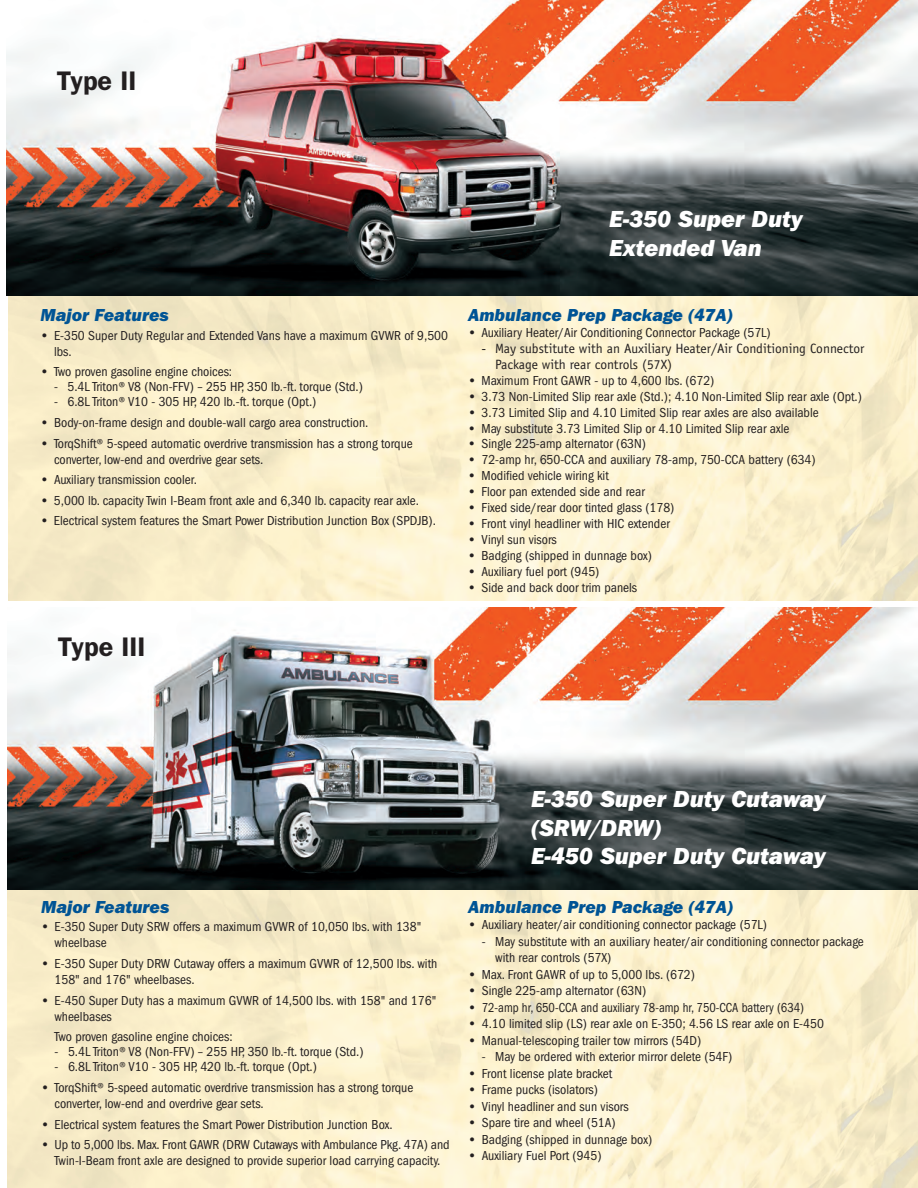
<style>
.page{position:relative;width:918px;height:1188px;background:#fff}
.page>*{position:absolute;margin:0;border:0;box-sizing:border-box;transform-origin:0 0}
.t1{font:600 27px "ITC Franklin Gothic Std";color:#231f20}
.t2{font:24px/28.8px "ITC Franklin Gothic Std Hvy It";color:#fff}
.t3{font:18px "ITC Franklin Gothic Std Hvy It";color:#005495}
.t4{font:condensed 13.5px/16.2px "ITC Franklin Gothic Std";color:#231f20}
.t5{font:13.5px/15.9px "Officina Sans";color:#231f20}
.t6{font:condensed 13.5px "ITC Franklin Gothic Std";color:#231f20;scale:.93 1}
.s1{font-weight:600;font-stretch:normal}
</style>
<div class="page">
<img style="left:8px;top:608px;width:910px;height:282px">
<img style="left:7px;top:0;width:911px;height:296px">
<h1 class="t1" style="left:57px;top:72px;width:81px">Type II</h1>
<h2 class="t2" style="left:609px;top:206px;width:195px">E-350 Super Duty<br>Extended Van</h2>
<h3 class="t3" style="left:40px;top:309px;width:130px">Major Features</h3>
<p class="t4" style="left:54px;top:328px;width:396px;text-indent:-14px"><span class="s1">•</span> E-350 Super Duty Regular and Extended Vans have a maximum GVWR of 9,500 lbs.</p>
<p class="t4" style="left:40px;top:365px;width:193px"><span class="s1">•</span> Two proven gasoline engine choices:</p>
<p class="t4" style="left:54px;top:380px;width:311px">- 5.4L Triton® V8 (Non-FFV) – 255 HP, 350 lb.-ft. torque (Std.)</p>
<p class="t4" style="left:54px;top:395px;width:264px">- 6.8L Triton® V10 - 305 HP, 420 lb.-ft. torque (Opt.)</p>
<p class="t4" style="left:40px;top:416px;width:329px"><span class="s1">•</span> Body-on-frame design and double-wall cargo area construction.</p>
<p class="t4" style="left:54px;top:436px;width:360px;text-indent:-14px"><span class="s1">•</span> TorqShift® 5-speed automatic overdrive transmission has a strong torque converter, low-end and overdrive gear sets.</p>
<p class="t4" style="left:40px;top:473px;width:158px"><span class="s1">•</span> Auxiliary transmission cooler.</p>
<p class="t4" style="left:40px;top:493px;width:380px"><span class="s1">•</span> 5,000 lb. capacity Twin I-Beam front axle and 6,340 lb. capacity rear axle.</p>
<p class="t4" style="left:40px;top:514px;width:397px"><span class="s1">•</span> Electrical system features the Smart Power Distribution Junction Box (SPDJB).</p>
<h1 class="t1" style="left:58px;top:637px;width:89px">Type III</h1>
<h3 class="t3" style="left:468px;top:309px;width:266px">Ambulance Prep Package (47A)</h3>
<p class="t4" style="left:468px;top:326px;width:304px"><span class="s1">•</span> Auxiliary Heater/Air Conditioning Connector Package (57L)</p>
<p class="t5" style="left:495px;top:342px;width:371px;text-indent:-14px">- May substitute with an Auxiliary Heater/Air Conditioning Connector<br>Package with rear controls (57X)</p>
<p class="t4" style="left:468px;top:373px;width:248px"><span class="s1">•</span> Maximum Front GAWR - up to 4,600 lbs. (672)</p>
<p class="t4" style="left:468px;top:389px;width:395px"><span class="s1">•</span> 3.73 Non-Limited Slip rear axle (Std.); 4.10 Non-Limited Slip rear axle (Opt.)</p>
<p class="t4" style="left:468px;top:405px;width:352px"><span class="s1">•</span> 3.73 Limited Slip and 4.10 Limited Slip rear axles are also available</p>
<p class="t4" style="left:468px;top:421px;width:323px"><span class="s1">•</span> May substitute 3.73 Limited Slip or 4.10 Limited Slip rear axle</p>
<p class="t4" style="left:468px;top:437px;width:179px"><span class="s1">•</span> Single 225-amp alternator (63N)</p>
<p class="t4" style="left:468px;top:453px;width:349px"><span class="s1">•</span> 72-amp hr, 650-CCA and auxiliary 78-amp, 750-CCA battery (634)</p>
<p class="t4" style="left:468px;top:469px;width:142px"><span class="s1">•</span> Modified vehicle wiring kit</p>
<p class="t4" style="left:468px;top:485px;width:178px"><span class="s1">•</span> Floor pan extended side and rear</p>
<p class="t4" style="left:468px;top:501px;width:208px"><span class="s1">•</span> Fixed side/rear door tinted glass (178)</p>
<p class="t4" style="left:468px;top:516px;width:203px"><span class="s1">•</span> Front vinyl headliner with HIC extender</p>
<p class="t4" style="left:468px;top:532px;width:90px"><span class="s1">•</span> Vinyl sun visors</p>
<p class="t4" style="left:468px;top:548px;width:185px"><span class="s1">•</span> Badging (shipped in dunnage box)</p>
<p class="t4" style="left:468px;top:564px;width:133px"><span class="s1">•</span> Auxiliary fuel port (945)</p>
<p class="t4" style="left:468px;top:580px;width:171px"><span class="s1">•</span> Side and back door trim panels</p>
<h3 class="t3" style="left:41px;top:900px;width:130px">Major Features</h3>
<p class="t4" style="left:55px;top:920px;width:368px;text-indent:-14px"><span class="s1">•</span> E-350 Super Duty SRW offers a maximum GVWR of 10,050 lbs. with 138" wheelbase</p>
<p class="t4" style="left:55px;top:956px;width:384px;text-indent:-14px"><span class="s1">•</span> E-350 Super Duty DRW Cutaway offers a maximum GVWR of 12,500 lbs. with<br>158" and 176" wheelbases.</p>
<p class="t4" style="left:55px;top:993px;width:383px;text-indent:-14px"><span class="s1">•</span> E-450 Super Duty has a maximum GVWR of 14,500 lbs. with 158" and 176" wheelbases</p>
<p class="t4" style="left:55px;top:1030px;width:180px">Two proven gasoline engine choices:</p>
<p class="t4" style="left:55px;top:1045px;width:311px">- 5.4L Triton® V8 (Non-FFV) – 255 HP, 350 lb.-ft. torque (Std.)</p>
<p class="t4" style="left:55px;top:1060px;width:264px">- 6.8L Triton® V10 - 305 HP, 420 lb.-ft. torque (Opt.)</p>
<p class="t4" style="left:55px;top:1080px;width:360px;text-indent:-14px"><span class="s1">•</span> TorqShift® 5-speed automatic overdrive transmission has a strong torque converter, low-end and overdrive gear sets.</p>
<p class="t4" style="left:41px;top:1117px;width:353px"><span class="s1">•</span> Electrical system features the Smart Power Distribution Junction Box.</p>
<p class="t4" style="left:41px;top:1138px;width:410px;text-align:center"><span class="s1">•</span> Up to 5,000 lbs. Max. Front GAWR (DRW Cutaways with Ambulance Pkg. 47A) and<br>Twin-I-Beam front axle are designed to provide superior load carrying capacity.</p>
<h2 class="t2" style="left:531px;top:786px;width:296px">E-350 Super Duty Cutaway (SRW/DRW)<br>E-450 Super Duty Cutaway</h2>
<h3 class="t3" style="left:468px;top:900px;width:266px">Ambulance Prep Package (47A)</h3>
<p class="t4" style="left:468px;top:918px;width:300px"><span class="s1">•</span> Auxiliary heater/air conditioning connector package (57L)</p>
<p class="t4" style="left:495px;top:934px;width:370px;text-indent:-13px">- May substitute with an auxiliary heater/air conditioning connector package with rear controls (57X)</p>
<p class="t4" style="left:468px;top:967px;width:228px"><span class="s1">•</span> Max. Front GAWR of up to 5,000 lbs. (672)</p>
<p class="t4" style="left:468px;top:984px;width:179px"><span class="s1">•</span> Single 225-amp alternator (63N)</p>
<p class="t6" style="left:468px;top:1003px;width:363px"><span class="s1">•</span> 72-amp hr, 650-CCA and auxiliary 78-amp hr, 750-CCA battery (634)</p>
<p class="t4" style="left:468px;top:1017px;width:357px"><span class="s1">•</span> 4.10 limited slip (LS) rear axle on E-350; 4.56 LS rear axle on E-450</p>
<p class="t4" style="left:468px;top:1033px;width:234px"><span class="s1">•</span> Manual-telescoping trailer tow mirrors (54D)</p>
<p class="t4" style="left:482px;top:1050px;width:252px">- May be ordered with exterior mirror delete (54F)</p>
<p class="t4" style="left:468px;top:1066px;width:146px"><span class="s1">•</span> Front license plate bracket</p>
<p class="t4" style="left:468px;top:1083px;width:131px"><span class="s1">•</span> Frame pucks (isolators)</p>
<p class="t4" style="left:468px;top:1099px;width:162px"><span class="s1">•</span> Vinyl headliner and sun visors</p>
<p class="t4" style="left:468px;top:1116px;width:149px"><span class="s1">•</span> Spare tire and wheel (51A)</p>
<p class="t4" style="left:468px;top:1132px;width:185px"><span class="s1">•</span> Badging (shipped in dunnage box)</p>
<p class="t4" style="left:468px;top:1149px;width:135px"><span class="s1">•</span> Auxiliary Fuel Port (945)</p>
</div>
